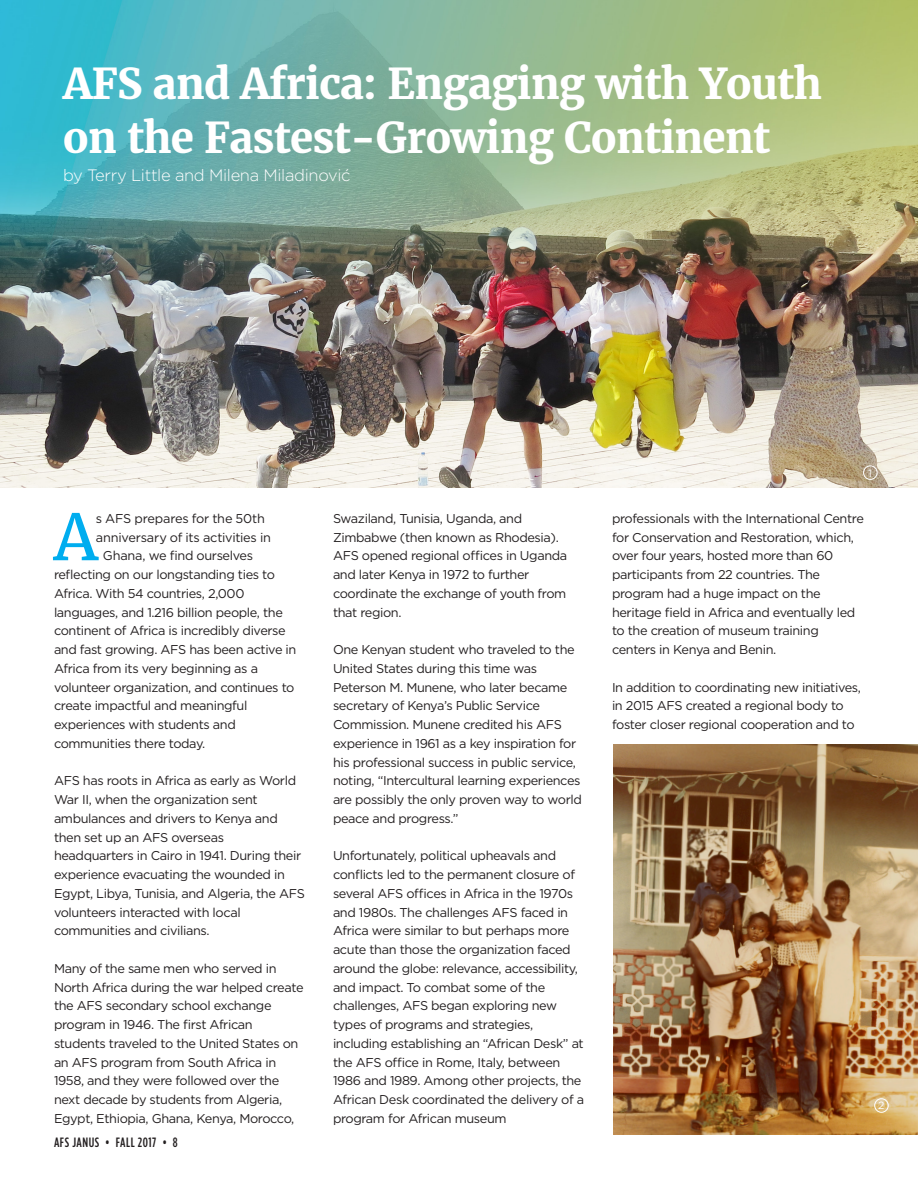
<style>
.page{position:relative;width:918px;height:1188px;background:#fff}
.page>*{position:absolute;margin:0;border:0;box-sizing:border-box;transform-origin:0 0}
.body{font:63.15px "Merriweather";color:#00adef}
.t1{font:700 42px/54px "Merriweather";letter-spacing:-.02em;color:#fff}
.t2{font:300 16.5px "Gotham";letter-spacing:-.02em;color:#fff}
.t3{font:500 13.5px "Gotham Condensed";letter-spacing:.04em;color:#231f20}
.body-2{font:12.75px/18.8px "Gotham";letter-spacing:-.03em;color:#231f20}
.body-3{font:10.5px "Gotham";color:#fff}
</style>
<div class="page">
<img style="left:0;top:0;width:918px;height:487px">
<div style="left:863px;top:465px;width:14px;height:15px;border:1px solid #fff;border-radius:50%"></div>
<img style="left:613px;top:744px;width:305px;height:390px">
<div style="left:874px;top:1098px;width:15px;height:15px;border:1px solid #fff;border-radius:50%"></div>
<p class="t1" style="left:63px;top:57px;width:760px">AFS and Africa: Engaging with Youth on the Fastest-Growing Continent</p>
<p class="t2" style="left:63px;top:164px;width:289px">by Terry Little and Milena Miladinović</p>
<p class="body-3" style="left:868px;top:466px;width:5px">1</p>
<p class="body" style="left:54px;top:498px;width:45px">A</p>
<p class="body-2" style="left:96px;top:509px;width:171px">s AFS prepares for the 50th</p>
<p class="body-2" style="left:96px;top:527px;width:177px">anniversary of its activities in</p>
<p class="body-2" style="left:103px;top:546px;width:152px">Ghana, we find ourselves</p>
<p class="body-2" style="left:54px;top:565px;width:223px">reflecting on our longstanding ties to</p>
<p class="body-2" style="left:54px;top:584px;width:192px">Africa. With 54 countries, 2,000</p>
<p class="body-2" style="left:54px;top:602px;width:230px">languages, and 1.216 billion people, the</p>
<p class="body-2" style="left:54px;top:621px;width:233px">continent of Africa is incredibly diverse</p>
<p class="body-2" style="left:54px;top:640px;width:244px">and fast growing. AFS has been active in</p>
<p class="body-2" style="left:54px;top:659px;width:206px">Africa from its very beginning as a</p>
<p class="body-2" style="left:54px;top:677px;width:242px">volunteer organization, and continues to</p>
<p class="body-2" style="left:54px;top:696px;width:195px">create impactful and meaningful</p>
<p class="body-2" style="left:54px;top:715px;width:183px">experiences with students and</p>
<p class="body-2" style="left:54px;top:734px;width:153px">communities there today.</p>
<p class="body-2" style="left:54px;top:771px;width:252px">AFS has roots in Africa as early as World War II, when the organization sent ambulances and drivers to Kenya and then set up an AFS overseas headquarters in Cairo in 1941. During their experience evacuating the wounded in Egypt, Libya, Tunisia, and Algeria, the AFS volunteers interacted with local communities and civilians.</p>
<p class="body-2" style="left:54px;top:959px;width:251px">Many of the same men who served in North Africa during the war helped create the AFS secondary school exchange program in 1946. The first African students traveled to the United States on an AFS program from South Africa in 1958, and they were followed over the next decade by students from Algeria, Egypt, Ethiopia, Ghana, Kenya, Morocco,</p>
<p class="t3" style="left:54px;top:1135px;width:125px">AFS JANUS • FALL 2017 • 8</p>
<p class="body-2" style="left:333px;top:509px;width:236px">Swaziland, Tunisia, Uganda, and<br>Zimbabwe (then known as Rhodesia).<br>AFS opened regional offices in Uganda and later Kenya in 1972 to further coordinate the exchange of youth from that region.</p>
<p class="body-2" style="left:333px;top:640px;width:250px">One Kenyan student who traveled to the United States during this time was Peterson M. Munene, who later became secretary of Kenya’s Public Service Commission. Munene credited his AFS experience in 1961 as a key inspiration for his professional success in public service, noting, “Intercultural learning experiences are possibly the only proven way to world peace and progress.”</p>
<p class="body-2" style="left:333px;top:846px;width:253px">Unfortunately, political upheavals and conflicts led to the permanent closure of several AFS offices in Africa in the 1970s and 1980s. The challenges AFS faced in Africa were similar to but perhaps more acute than those the organization faced around the globe: relevance, accessibility, and impact. To combat some of the challenges, AFS began exploring new types of programs and strategies, including establishing an “African Desk” at the AFS office in Rome, Italy, between 1986 and 1989. Among other projects, the African Desk coordinated the delivery of a program for African museum</p>
<p class="body-2" style="left:612px;top:509px;width:253px">professionals with the International Centre for Conservation and Restoration, which, over four years, hosted more than 60 participants from 22 countries. The program had a huge impact on the heritage field in Africa and eventually led to the creation of museum training centers in Kenya and Benin.</p>
<p class="body-2" style="left:612px;top:677px;width:251px">In addition to coordinating new initiatives, in 2015 AFS created a regional body to foster closer regional cooperation and to</p>
<p class="body-3" style="left:878px;top:1099px;width:8px">2</p>
</div>
